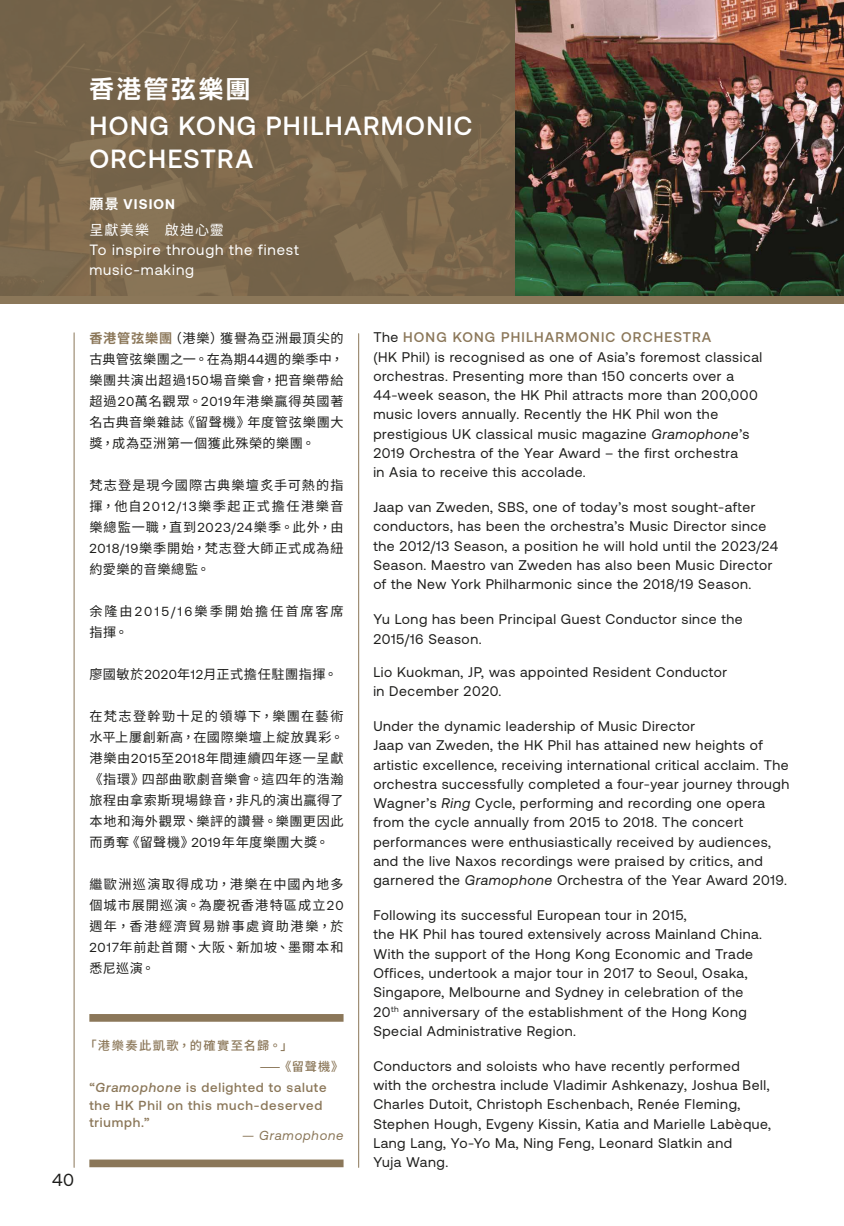
<style>
.page{position:relative;width:844px;height:1226px;background:#fff}
.page>*{position:absolute;margin:0;border:0;box-sizing:border-box;transform-origin:0 0}
.t1{font:500 26.25px/33.2px "Aeonik";letter-spacing:.055em;color:#fff}
.t2{font:700 24.5px "Aktiv Hei Hant";letter-spacing:.115em;color:#fff}
.t3{font:17.5px "Aeonik";color:#1d1d1b}
.t4{font:14.88px/20.1px "Aeonik";letter-spacing:.06em;color:#fff}
.t5{font:14px/19.2px "Aeonik";letter-spacing:.04em;color:#1d1d1b}
.t6{font:14px "Noto Sans HK";letter-spacing:.085em;color:#fff}
.t7{font:700 14px "Aeonik";letter-spacing:.08em;color:#fff}
.t8{font:13.12px/21px "Noto Sans HK";letter-spacing:.06em;color:#1d1d1b;text-align:justify}
.t9{font:500 13.12px/17.5px "Aeonik";letter-spacing:.06em;color:#8b7759}
.t10{font:13.12px/21px "Noto Sans HK";letter-spacing:.15em;color:#1d1d1b}
.t11{font:13.12px "Noto Sans HK";letter-spacing:.04em;color:#1d1d1b}
.t12{font:italic 13.12px "Aeonik";letter-spacing:.06em;color:#8b7759}
.t13{font:500 12.25px/21px "Noto Sans CJ Ktc";letter-spacing:.11em;color:#8b7759}
.s1{font-family:"Noto Sans HK"}
.s2{font-weight:700;color:#8b7759}
.s3{font-family:"Aeonik"}
.s4{font-style:italic}
.s5{font-weight:500;color:#8b7759}
</style>
<div class="page">
<img style="left:515px;top:0;width:328px;height:296px">
<svg style="left:0;top:0;width:515px;height:296px;background:#79664b"></svg>
<div style="left:0;top:296px;width:843px;height:8px;background:#8b7759"></div>
<div style="left:89px;top:1159px;width:254px;height:8px;background:#8b7759"></div>
<div style="left:89px;top:1013px;width:254px;height:8px;background:#8b7759"></div>
<hr style="left:358px;top:333px;width:1px;height:834px;background:#8b7759">
<hr style="left:74px;top:333px;width:1px;height:834px;background:#8b7759">
<h2 class="t2" style="left:89px;top:74px;width:162px">香港管弦樂團</h2>
<h1 class="t1" style="left:89px;top:109px;width:384px">HONG KONG PHILHARMONIC<br>ORCHESTRA</h1>
<p class="t7" style="left:89px;top:196px;width:87px"><span class="s1">願景</span> VISION</p>
<p class="t6" style="left:89px;top:222px;width:136px">呈獻美樂　啟迪心靈</p>
<p class="t4" style="left:89px;top:240px;width:210px">To inspire through the finest music-making</p>
<p class="t8" style="left:89px;top:328px;width:255px"><span class="s2">香港管弦樂團</span>（港樂）獲譽為亞洲最頂尖的古典管弦樂團之一。在為期<span class="s3">44</span>週的樂季中，樂團共演出超過<span class="s3">150</span>場音樂會，把音樂帶給超過<span class="s3">20</span>萬名觀眾。<span class="s3">2019</span>年港樂贏得英國著名古典音樂雜誌《留聲機》年度管弦樂團大獎，成為亞洲第一個獲此殊榮的樂團。</p>
<p class="t8" style="left:89px;top:475px;width:255px">梵志登是現今國際古典樂壇炙手可熱的指揮，他自<span class="s3">2012/13</span>樂季起正式擔任港樂音樂總監一職，直到<span class="s3">2023/24</span>樂季。此外，由<span class="s3">2018/19</span>樂季開始，梵志登大師正式成為紐約愛樂的音樂總監。</p>
<p class="t10" style="left:89px;top:601px;width:255px">余隆由<span class="s3">2015/16</span>樂季開始擔任首席客席指揮。</p>
<p class="t11" style="left:89px;top:667px;width:249px">廖國敏於<span class="s3">2020</span>年<span class="s3">12</span>月正式擔任駐團指揮。</p>
<p class="t8" style="left:89px;top:706px;width:256px">在梵志登幹勁十足的領導下，樂團在藝術水平上屢創新高，在國際樂壇上綻放異彩。港樂由<span class="s3">2015</span>至<span class="s3">2018</span>年間連續四年逐一呈獻《指環》四部曲歌劇音樂會。這四年的浩瀚旅程由拿索斯現場錄音，非凡的演出贏得了本地和海外觀眾、樂評的讚譽。樂團更因此而勇奪《留聲機》<span class="s3">2019</span>年年度樂團大獎。</p>
<p class="t8" style="left:89px;top:874px;width:255px">繼歐洲巡演取得成功，港樂在中國內地多個城市展開巡演。為慶祝香港特區成立<span class="s3">20</span>週年，香港經濟貿易辦事處資助港樂，於<span class="s3">2017</span>年前赴首爾、大阪、新加坡、墨爾本和悉尼巡演。</p>
<p class="t3" style="left:52px;top:1170px;width:24px">40</p>
<p class="t13" style="left:260px;top:1035px;width:85px;text-indent:-175px">「港樂奏此凱歌，的確實至名歸。」<br>——《留聲機》</p>
<p class="t9" style="left:89px;top:1078px;width:238px">“<span class="s4">Gramophone</span> is delighted to salute the HK Phil on this much-deserved triumph.”</p>
<p class="t12" style="left:242px;top:1127px;width:103px">— Gramophone</p>
<p class="t5" style="left:373px;top:328px;width:390px">The <span class="s5">HONG KONG PHILHARMONIC ORCHESTRA<br></span>(HK Phil) is recognised as one of Asia’s foremost classical orchestras. Presenting more than 150 concerts over a 44-week season, the HK Phil attracts more than 200,000 music lovers annually. Recently the HK Phil won the prestigious UK classical music magazine <span class="s4">Gramophone</span>’s 2019 Orchestra of the Year Award – the first orchestra<br>in Asia to receive this accolade.</p>
<p class="t5" style="left:373px;top:497px;width:406px">Jaap van Zweden, SBS, one of today’s most sought-after conductors, has been the orchestra’s Music Director since the 2012/13 Season, a position he will hold until the 2023/24<br>Season. Maestro van Zweden has also been Music Director of the New York Philharmonic since the 2018/19 Season.</p>
<p class="t5" style="left:373px;top:609px;width:371px">Yu Long has been Principal Guest Conductor since the<br>2015/16 Season.</p>
<p class="t5" style="left:373px;top:662px;width:355px">Lio Kuokman, JP, was appointed Resident Conductor in December 2020.</p>
<p class="t5" style="left:373px;top:716px;width:417px">Under the dynamic leadership of Music Director<br>Jaap van Zweden, the HK Phil has attained new heights of artistic excellence, receiving international critical acclaim. The orchestra successfully completed a four-year journey through Wagner’s <span class="s4">Ring</span> Cycle, performing and recording one opera from the cycle annually from 2015 to 2018. The concert performances were enthusiastically received by audiences, and the live Naxos recordings were praised by critics, and garnered the <span class="s4">Gramophone</span> Orchestra of the Year Award 2019.</p>
<p class="t5" style="left:373px;top:905px;width:390px">Following its successful European tour in 2015,<br>the HK Phil has toured extensively across Mainland China.<br>With the support of the Hong Kong Economic and Trade Offices, undertook a major tour in 2017 to Seoul, Osaka, Singapore, Melbourne and Sydney in celebration of the 20<sup>th</sup> anniversary of the establishment of the Hong Kong Special Administrative Region.</p>
<p class="t5" style="left:373px;top:1056px;width:399px">Conductors and soloists who have recently performed<br>with the orchestra include Vladimir Ashkenazy, Joshua Bell, Charles Dutoit, Christoph Eschenbach, Renée Fleming, Stephen Hough, Evgeny Kissin, Katia and Marielle Labèque, Lang Lang, Yo-Yo Ma, Ning Feng, Leonard Slatkin and<br>Yuja Wang.</p>
</div>
